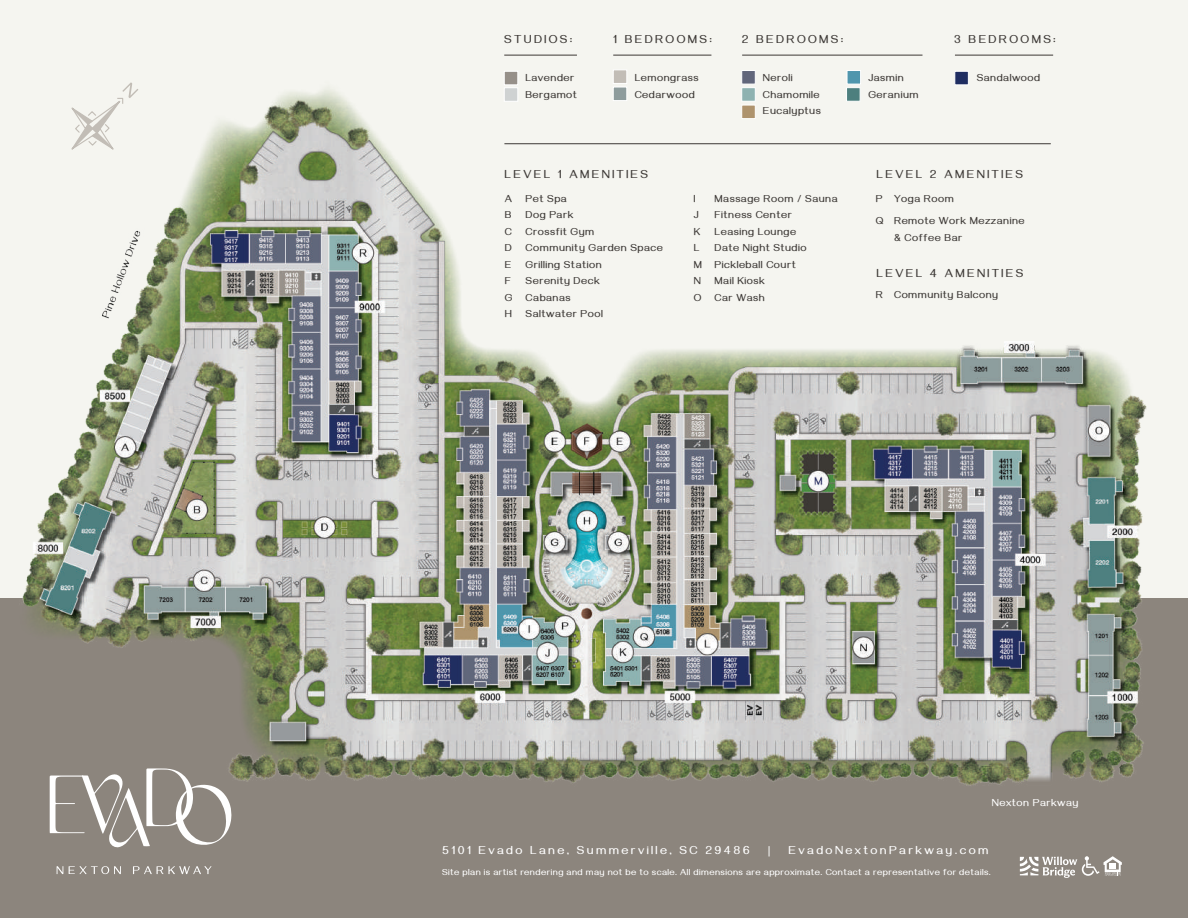
<style>
.page{position:relative;width:1188px;height:918px;background:#fff}
.page>*{position:absolute;margin:0;border:0;box-sizing:border-box;transform-origin:0 0}
.t1{font:700 12px "Gayathri";letter-spacing:.2em;color:#3c3835}
.t2{font:700 12px "Gayathri";letter-spacing:.2em;color:#fff}
.t3{font:700 10.5px/16.5px "Gayathri";letter-spacing:.05em;color:#3c3835}
.t4{font:700 10.5px "Gayathri";letter-spacing:.05em;color:#fff}
.t5{font:700 9px "Gayathri";letter-spacing:.05em;color:#fff}
</style>
<div class="page">
<div style="left:0;top:598px;width:1188px;height:320px;background:#8c857d"></div>
<img style="left:0;top:0;width:1188px;height:875px">
<svg style="left:1020px;top:856px;width:102px;height:22px"></svg>
<svg style="left:57px;top:866px;width:6px;height:8px"></svg>
<svg style="left:69px;top:866px;width:52px;height:8px"></svg>
<svg style="left:133px;top:866px;width:78px;height:8px"></svg>
<svg style="left:50px;top:768px;width:182px;height:80px"></svg>
<svg style="left:64px;top:82px;width:74px;height:75px"></svg>
<div style="left:504px;top:71px;width:14px;height:14px;background:#969089;border:1px solid #fff"></div>
<div style="left:504px;top:87px;width:14px;height:15px;background:#cfd2d2;border:1px solid #fff"></div>
<div style="left:613px;top:69px;width:14px;height:15px;background:#c2bdb6;border:1px solid #fff"></div>
<div style="left:613px;top:87px;width:14px;height:14px;background:#8e9c9c;border:1px solid #fff"></div>
<div style="left:741px;top:70px;width:15px;height:14px;background:#61667b;border:1px solid #fff"></div>
<div style="left:741px;top:87px;width:15px;height:15px;background:#8eb2b1;border:1px solid #fff"></div>
<div style="left:741px;top:105px;width:15px;height:14px;background:#ae936d;border:1px solid #fff"></div>
<div style="left:847px;top:70px;width:14px;height:14px;background:#5096ad;border:1px solid #fff"></div>
<div style="left:954px;top:71px;width:15px;height:14px;background:#1f2d61;border:1px solid #fff"></div>
<div style="left:846px;top:87px;width:15px;height:15px;background:#4d7f7e;border:1px solid #fff"></div>
<hr style="left:504px;top:143px;width:547px;height:1px;background:#3c3835">
<hr style="left:504px;top:55px;width:73px;height:1px;background:#3c3835">
<hr style="left:613px;top:55px;width:98px;height:1px;background:#3c3835">
<hr style="left:742px;top:55px;width:181px;height:1px;background:#3c3835">
<hr style="left:955px;top:55px;width:98px;height:1px;background:#3c3835">
<p class="t1" style="left:504px;top:32px;width:70px">STUDIOS:</p>
<p class="t1" style="left:613px;top:32px;width:100px">1 BEDROOMS:</p>
<p class="t1" style="left:742px;top:32px;width:103px">2 BEDROOMS:</p>
<p class="t1" style="left:954px;top:32px;width:103px">3 BEDROOMS:</p>
<p class="t3" style="left:525px;top:69px;width:53px">Lavender<br>Bergamot</p>
<p class="t3" style="left:635px;top:69px;width:65px">Lemongrass<br>Cedarwood</p>
<p class="t3" style="left:763px;top:69px;width:59px">Neroli<br>Chamomile<br>Eucalyptus</p>
<p class="t3" style="left:868px;top:69px;width:52px">Jasmin<br>Geranium</p>
<p class="t3" style="left:977px;top:69px;width:65px">Sandalwood</p>
<p class="t1" style="left:505px;top:166px;width:145px">LEVEL 1 AMENITIES</p>
<p class="t1" style="left:877px;top:166px;width:148px">LEVEL 2 AMENITIES</p>
<p class="t3" style="left:694px;top:190px;width:10px">I<br>J<br>K<br>L<br>M<br>N<br>O</p>
<p class="t3" style="left:876px;top:187px;width:9px;line-height:22.5px">P<br>Q</p>
<p class="t3" style="left:894px;top:187px;width:132px;line-height:22.5px">Yoga Room<br>Remote Work Mezzanine</p>
<p class="t3" style="left:505px;top:190px;width:9px">A<br>B<br>C<br>D<br>E<br>F<br>G<br>H</p>
<p class="t3" style="left:715px;top:190px;width:124px">Massage Room / Sauna<br>Fitness Center<br>Leasing Lounge<br>Date Night Studio<br>Pickleball Court<br>Mail Kiosk<br>Car Wash</p>
<p class="t3" style="left:526px;top:190px;width:139px">Pet Spa<br>Dog Park<br>Crossfit Gym<br>Community Garden Space<br>Grilling Station<br>Serenity Deck<br>Cabanas<br>Saltwater Pool</p>
<p class="t3" style="left:894px;top:229px;width:70px">&amp; Coffee Bar</p>
<p class="t1" style="left:877px;top:266px;width:148px">LEVEL 4 AMENITIES</p>
<p class="t3" style="left:876px;top:286px;width:124px">R Community Balcony</p>
<p class="t4" style="left:992px;top:796px;width:88px">Nexton Parkway</p>
<p class="t2" style="left:442px;top:843px;width:309px">5101 Evado Lane, Summerville, SC 29486</p>
<p class="t2" style="left:768px;top:843px;width:4px">|</p>
<p class="t2" style="left:789px;top:843px;width:201px">EvadoNextonParkway.com</p>
<p class="t5" style="left:442px;top:867px;width:550px">Site plan is artist rendering and may not be to scale. All dimensions are approximate. Contact a representative for details.</p>
</div>
